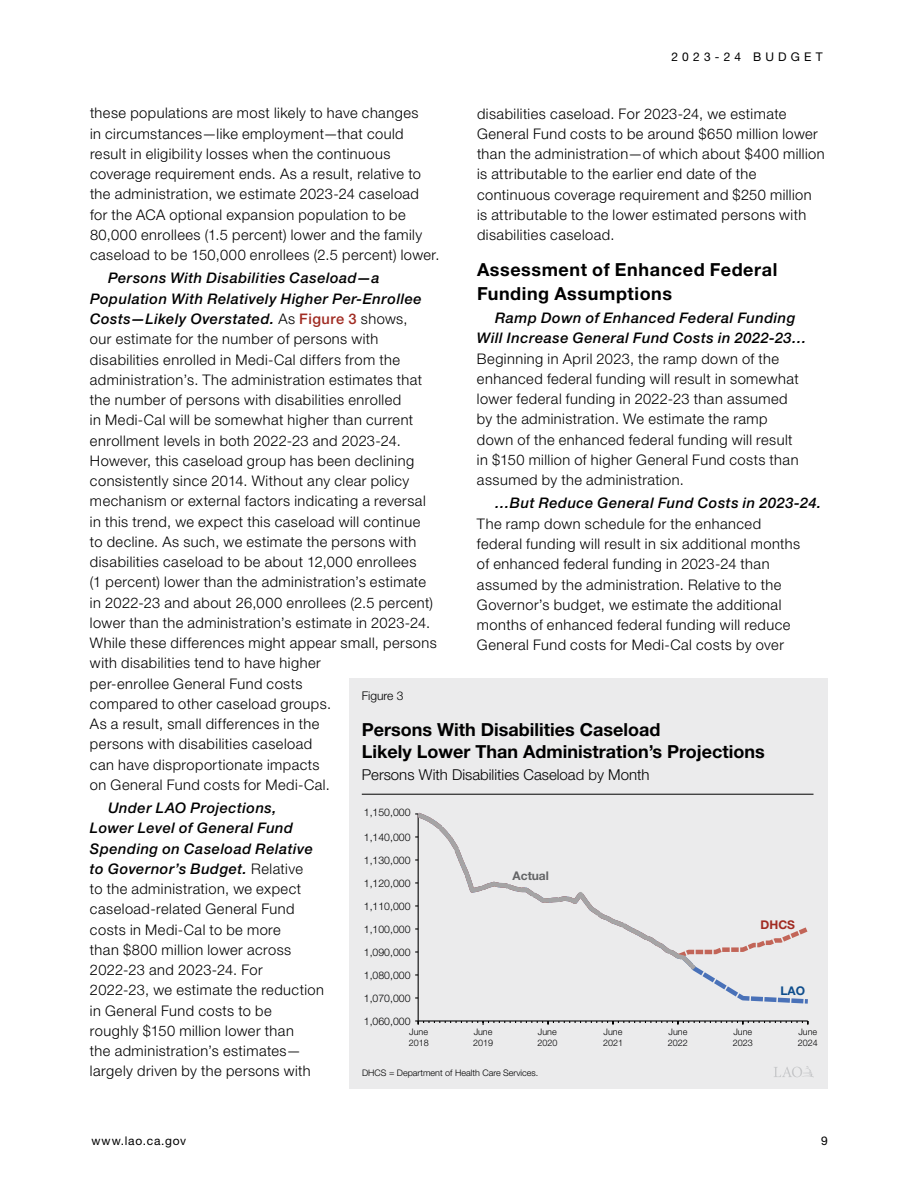
<style>
.page{position:relative;width:918px;height:1188px;background:#fff}
.page>*{position:absolute;margin:0;border:0;box-sizing:border-box;transform-origin:0 0}
.t1{font:700 18px/21.6px "Helvetica Neue LT Pro";color:#000}
.t2{font:700 18px/24px "Helvetica Neue LT Pro";letter-spacing:.03em;color:#000}
.t3{font:300 15px "Helvetica Neue LT Pro";color:#000}
.t4{font:300 14.7px/20.2px "Helvetica Neue LT Pro";letter-spacing:.03em;color:#000}
.t5{font:italic 500 14.7px/20.2px "Helvetica Neue LT Pro";letter-spacing:.035em;color:#000;text-align:center}
.t6{font:12px "Helvetica Neue LT Pro";letter-spacing:.065em;color:#000}
.t7{font:12px "Helvetica Neue LT Pro";letter-spacing:.35em;color:#000}
.t8{font:300 12px "Helvetica Neue LT Pro";color:#000}
.t9{font:700 12px "Helvetica Neue LT Pro";color:#636466}
.t10{font:700 12px "Helvetica Neue LT Pro";color:#a12b22}
.t11{font:700 12px "Helvetica Neue LT Pro";color:#0e4d8c}
.t12{font:300 10.5px "Helvetica Neue LT Pro";color:#000}
.t13{font:300 9px/10.8px "Helvetica Neue LT Pro";color:#000}
.s1{font-weight:500;font-style:italic}
.s2{font-weight:500;color:#a02b22}
</style>
<div class="page">
<div style="left:349px;top:679px;width:479px;height:410px;background:#ebebec"></div>
<svg style="left:774px;top:1066px;width:40px;height:11px"></svg>
<hr style="left:362px;top:794px;width:452px;height:1px;background:#000">
<hr style="left:418px;top:814px;width:1px;height:207px;background:#000">
<svg style="left:415px;top:1020px;width:393px;height:5px"></svg>
<svg style="left:415px;top:970px;width:393px;height:36px"></svg>
<svg style="left:701px;top:927px;width:107px;height:28px"></svg>
<svg style="left:415px;top:812px;width:286px;height:163px"></svg>
<p class="t7" style="left:671px;top:49px;width:153px">2023-24 BUDGET</p>
<p class="t4" style="left:90px;top:103px;width:351px">these populations are most likely to have changes<br>in circumstances—like employment—that could result in eligibility losses when the continuous coverage requirement ends. As a result, relative to the administration, we estimate 2023-24 caseload for the ACA optional expansion population to be 80,000 enrollees (1.5 percent) lower and the family caseload to be 150,000 enrollees (2.5 percent) lower.</p>
<p class="t4" style="left:90px;top:268px;width:348px;text-indent:18px"><span class="s1">Persons With Disabilities Caseload—a Population With Relatively Higher Per-Enrollee Costs—Likely Overstated.</span> As <span class="s2">Figure 3</span> shows,<br>our estimate for the number of persons with disabilities enrolled in Medi-Cal differs from the administration’s. The administration estimates that the number of persons with disabilities enrolled<br>in Medi-Cal will be somewhat higher than current enrollment levels in both 2022-23 and 2023-24.<br>However, this caseload group has been declining consistently since 2014. Without any clear policy mechanism or external factors indicating a reversal in this trend, we expect this caseload will continue<br>to decline. As such, we estimate the persons with disabilities caseload to be about 12,000 enrollees<br>(1 percent) lower than the administration’s estimate in 2022-23 and about 26,000 enrollees (2.5 percent) lower than the administration’s estimate in 2023-24.<br>While these differences might appear small, persons with disabilities tend to have higher<br>per-enrollee General Fund costs<br>compared to other caseload groups.<br>As a result, small differences in the<br>persons with disabilities caseload<br>can have disproportionate impacts<br>on General Fund costs for Medi-Cal.</p>
<p class="t4" style="left:90px;top:797px;width:235px;text-indent:18px"><span class="s1">Under LAO Projections,<br>Lower Level of General Fund<br>Spending on Caseload Relative to Governor’s Budget.</span> Relative<br>to the administration, we expect caseload-related General Fund costs in Medi-Cal to be more<br>than $800 million lower across<br>2022-23 and 2023-24. For<br>2022-23, we estimate the reduction in General Fund costs to be roughly $150 million lower than<br>the administration’s estimates— largely driven by the persons with</p>
<p class="t4" style="left:477px;top:103px;width:349px">disabilities caseload. For 2023-24, we estimate General Fund costs to be around $650 million lower than the administration—of which about $400 million is attributable to the earlier end date of the continuous coverage requirement and $250 million is attributable to the lower estimated persons with disabilities caseload.</p>
<p class="t2" style="left:477px;top:257px;width:302px">Assessment of Enhanced Federal<br>Funding Assumptions</p>
<p class="t5" style="left:477px;top:308px;width:331px">Ramp Down of Enhanced Federal Funding<br>Will Increase General Fund Costs in 2022-23…</p>
<p class="t4" style="left:477px;top:348px;width:323px">Beginning in April 2023, the ramp down of the enhanced federal funding will result in somewhat lower federal funding in 2022-23 than assumed by the administration. We estimate the ramp down of the enhanced federal funding will result in $150 million of higher General Fund costs than assumed by the administration.</p>
<p class="t5" style="left:495px;top:493px;width:328px">…But Reduce General Fund Costs in 2023-24.</p>
<p class="t4" style="left:477px;top:513px;width:325px">The ramp down schedule for the enhanced federal funding will result in six additional months of enhanced federal funding in 2023-24 than assumed by the administration. Relative to the Governor’s budget, we estimate the additional months of enhanced federal funding will reduce General Fund costs for Medi-Cal costs by over</p>
<p class="t8" style="left:362px;top:689px;width:43px">Figure 3</p>
<p class="t1" style="left:362px;top:719px;width:404px">Persons With Disabilities Caseload<br>Likely Lower Than Administration’s Projections</p>
<p class="t3" style="left:362px;top:765px;width:289px">Persons With Disabilities Caseload by Month</p>
<p class="t12" style="left:364px;top:806px;width:48px">1,150,000</p>
<p class="t12" style="left:364px;top:831px;width:48px">1,140,000</p>
<p class="t12" style="left:364px;top:854px;width:48px">1,130,000</p>
<p class="t9" style="left:513px;top:868px;width:38px">Actual</p>
<p class="t12" style="left:364px;top:877px;width:48px">1,120,000</p>
<p class="t12" style="left:364px;top:900px;width:48px">1,110,000</p>
<p class="t10" style="left:761px;top:917px;width:36px">DHCS</p>
<p class="t12" style="left:364px;top:923px;width:48px">1,100,000</p>
<p class="t12" style="left:364px;top:946px;width:48px">1,090,000</p>
<p class="t12" style="left:364px;top:969px;width:48px">1,080,000</p>
<p class="t11" style="left:780px;top:983px;width:26px">LAO</p>
<p class="t12" style="left:364px;top:992px;width:48px">1,070,000</p>
<p class="t12" style="left:364px;top:1015px;width:48px">1,060,000</p>
<p class="t13" style="left:409px;top:1027px;width:22px">June<br>2018</p>
<p class="t13" style="left:473px;top:1027px;width:22px">June<br>2019</p>
<p class="t13" style="left:537px;top:1027px;width:22px">June<br>2020</p>
<p class="t13" style="left:603px;top:1027px;width:22px">June<br>2021</p>
<p class="t13" style="left:668px;top:1027px;width:22px">June<br>2022</p>
<p class="t13" style="left:733px;top:1027px;width:22px">June<br>2023</p>
<p class="t13" style="left:798px;top:1027px;width:22px">June<br>2024</p>
<p class="t13" style="left:362px;top:1067px;width:178px">DHCS = Department of Health Care Services.</p>
<p class="t6" style="left:92px;top:1133px;width:96px">www.lao.ca.gov</p>
<p class="t7" style="left:821px;top:1134px;width:8px">9</p>
</div>
